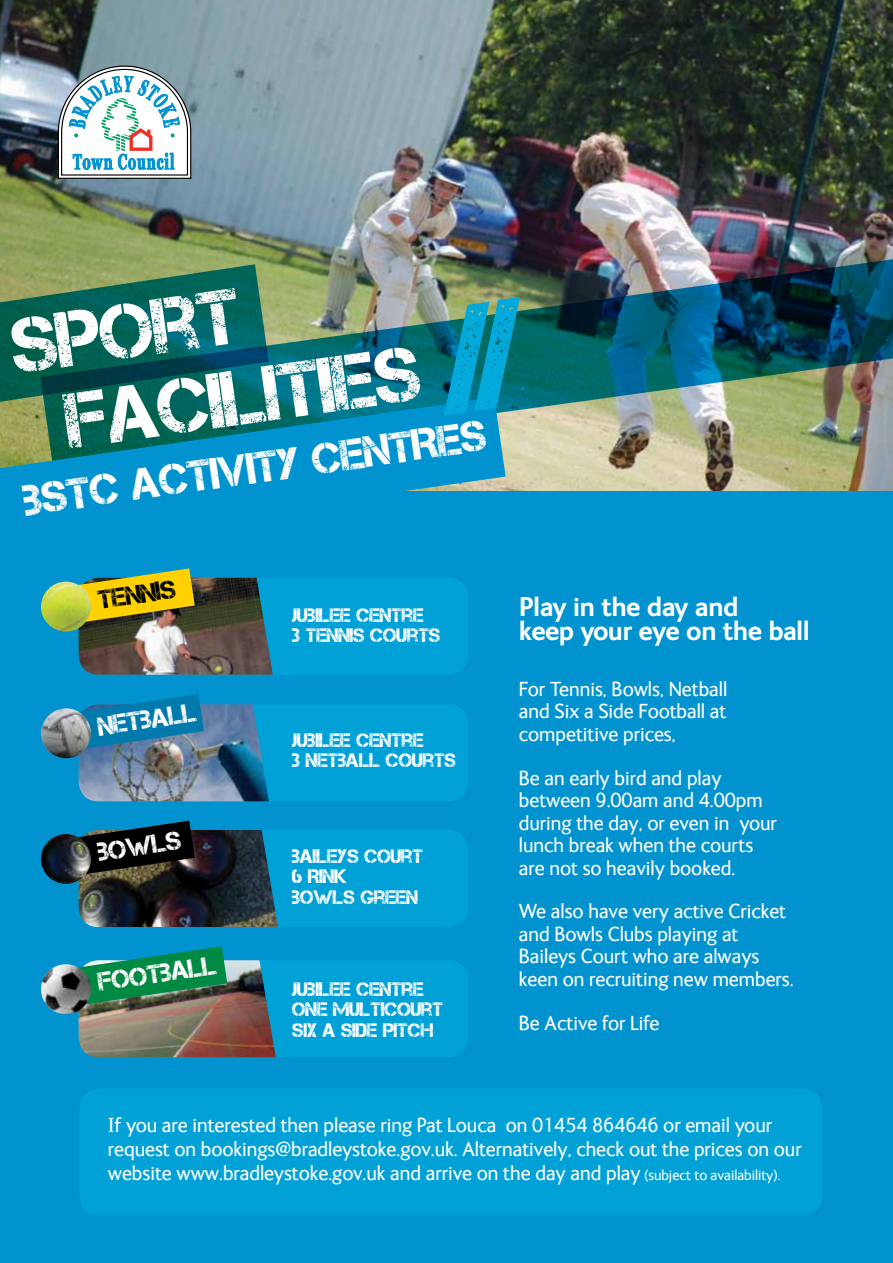
<style>
.page{position:relative;width:893px;height:1263px;background:#fff}
.page>*{position:absolute;margin:0;border:0;box-sizing:border-box;transform-origin:0 0}
.t1{font:78px "Captureit";color:#fff}
.t2{font:43.5px "Captureit";color:#fff}
.t3{font:700 34.5px "FS Ingrid";color:#fff}
.t4{font:700 26.85px/23.9px "FS Ingrid";letter-spacing:-.025em;color:#fff}
.t5{font:26.1px "Captureit";color:#fff}
.t6{font:26.1px "Captureit";color:#000}
.t7{font:21px/22.5px "FS Ingrid";color:#fff}
.t8{font:19.5px/20.1px "Captureit";color:#fff}
.s1{font-size:15px}
</style>
<div class="page">
<div style="left:0;top:285px;width:893px;height:978px;background:#0093d0"></div>
<img style="left:0;top:0;width:893px;height:490px">
<svg style="left:0;top:264px;width:40px;height:133px"></svg>
<img style="left:40px;top:247px;width:853px;height:227px">
<svg style="left:0;top:397px;width:506px;height:94px"></svg>
<div style="left:79px;top:704px;width:389px;height:97px;background:#00a1d7;border-radius:20px"></div>
<img style="left:79px;top:704px;width:190px;height:97px">
<svg style="left:79px;top:694px;width:125px;height:59px"></svg>
<img style="left:41px;top:708px;width:50px;height:50px;border-radius:25px">
<div style="left:79px;top:830px;width:389px;height:97px;background:#00a1d7;border-radius:20px"></div>
<img style="left:79px;top:830px;width:199px;height:97px">
<svg style="left:51px;top:821px;width:144px;height:57px"></svg>
<img style="left:41px;top:834px;width:50px;height:50px;border-radius:25px">
<div style="left:79px;top:960px;width:389px;height:97px;background:#00a1d7;border-radius:20px"></div>
<img style="left:79px;top:960px;width:197px;height:97px">
<svg style="left:51px;top:946px;width:176px;height:63px"></svg>
<img style="left:41px;top:964px;width:50px;height:50px;border-radius:25px">
<div style="left:79px;top:1088px;width:743px;height:127px;background:#00a1d7;border-radius:20px"></div>
<div style="left:79px;top:578px;width:389px;height:97px;background:#00a1d7;border-radius:20px"></div>
<img style="left:79px;top:578px;width:194px;height:97px">
<img style="left:51px;top:568px;width:144px;height:58px">
<img style="left:41px;top:582px;width:50px;height:50px;border-radius:25px">
<svg style="left:58px;top:66px;width:133px;height:113px"></svg>
<svg style="left:429px;top:297px;width:106px;height:119px"></svg>
<h1 class="t1" style="left:6px;top:304px;width:231px;rotate:-8deg">SPORT</h1>
<h3 class="t3" style="left:57px;top:323px;width:473px">Bradley Stoke Sports Facilities</h3>
<h1 class="t1" style="left:60px;top:379px;width:359px;rotate:-8deg">FACILITIES</h1>
<h2 class="t2" style="left:21px;top:476px;width:468px;rotate:-8deg">BSTC ACTIVITY CENTRES</h2>
<p class="t6" style="left:96px;top:585px;width:80px;rotate:-8deg">TENNIS</p>
<p class="t5" style="left:96px;top:712px;width:101px;rotate:-8deg">NETBALL</p>
<p class="t5" style="left:96px;top:837px;width:85px;rotate:-8deg">BOWLS</p>
<p class="t5" style="left:96px;top:967px;width:121px;rotate:-8deg">FOOTBALL</p>
<p class="t8" style="left:292px;top:605px;width:150px">JUBILEE CENTRE<br>3 TENNIS COURTS</p>
<p class="t8" style="left:292px;top:730px;width:165px">JUBILEE CENTRE<br>3 NETBALL COURTS</p>
<p class="t8" style="left:292px;top:846px;width:132px">BAILEYS COURT<br>6 RINK<br>BOWLS GREEN</p>
<p class="t8" style="left:292px;top:979px;width:152px">JUBILEE CENTRE<br>ONE MULTICOURT<br>SIX A SIDE PITCH</p>
<p class="t4" style="left:519px;top:594px;width:292px">Play in the day and<br>keep your eye on the ball</p>
<p class="t7" style="left:519px;top:678px;width:210px;text-align:justify">For Tennis, Bowls, Netball and Six a Side Football at competitive prices,</p>
<p class="t7" style="left:519px;top:767px;width:260px">Be an early bird and play between 9.00am and 4.00pm during the day, or even in your lunch break when the courts are not so heavily booked.</p>
<p class="t7" style="left:519px;top:900px;width:276px">We also have very active Cricket and Bowls Clubs playing at<br>Baileys Court who are always keen on recruiting new members.</p>
<p class="t7" style="left:519px;top:1012px;width:142px">Be Active for Life</p>
<p class="t7" style="left:108px;top:1114px;width:695px;line-height:24px">If you are interested then please ring Pat Louca on 01454 864646 or email your request on bookings@bradleystoke.gov.uk. Alternatively, check out the prices on our website www.bradleystoke.gov.uk and arrive on the day and play <span class="s1">(subject to availability).</span></p>
</div>
